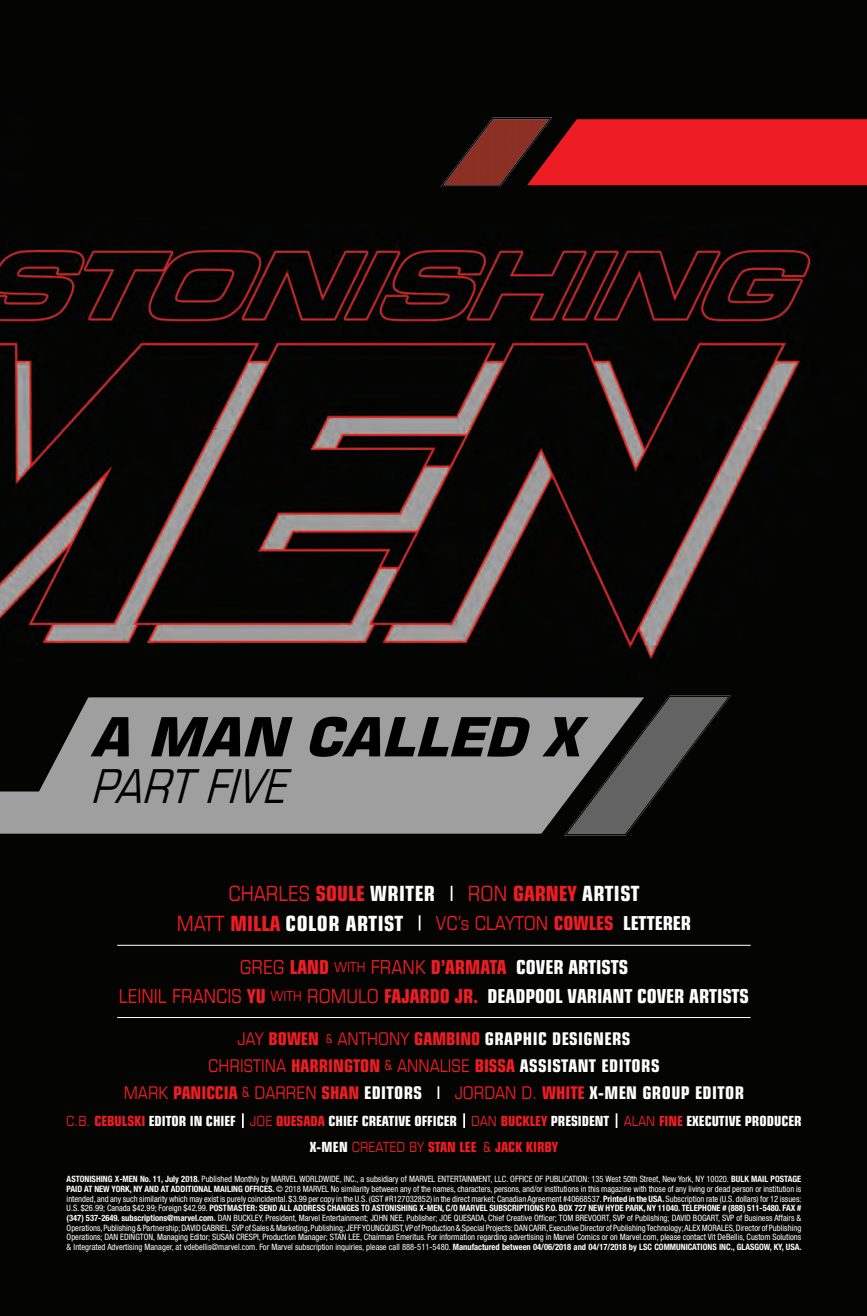
<style>
.page{position:relative;width:867px;height:1316px;background:#fff}
.page>*{position:absolute;margin:0;border:0;box-sizing:border-box;transform-origin:0 0}
.t1{font:italic 700 54.25px "Eurostile LT Pro";color:#000001}
.t2{font:italic condensed 46.73px "Eurostile LT Pro";color:#000001}
.t3{font:700 condensed 21px "Eurostile LT Pro";letter-spacing:.02em;color:#fff}
.t4{font:condensed 21px "Eurostile LT Pro";color:#ee1d23}
.t5{font:700 condensed 21px "Eurostile LT Pro";letter-spacing:.005em;color:#ee1d23}
.t6{font:700 condensed 19.25px/28.7px "Eurostile LT Pro";color:#fff;text-align:center}
.t7{font:condensed 19.25px "Eurostile LT Pro";color:#ee1d23}
.t8{font:700 condensed 17.5px "Eurostile LT Pro";letter-spacing:.025em;color:#fff}
.t9{font:condensed 17.5px "Eurostile LT Pro";color:#ee1d23}
.t10{font:700 condensed 17.5px "Eurostile LT Pro";color:#ee1d23}
.t11{font:700 condensed 14px/26.8px "Eurostile LT Pro";color:#fff;text-align:center}
.t12{font:condensed 8.75px/9.6px "Helvetica Neue LT Pro";color:#fff;text-align:justify}
.s1{font-weight:700}
.s2{font-weight:700;color:#fff}
.s3{font-weight:400}
.s4{color:#fff}
.s5{font-weight:400;color:#ee1d23}
.s6{color:#ee1d23}
.s7{font-weight:400;font-size:14px;color:#ee1d23}
.s8{font-weight:400;font-size:12.25px;color:#ee1d23}
.s9{font-size:14px}
.s10{font-weight:400;font-size:14px}
</style>
<div class="page">
<div style="left:0;top:0;width:866px;height:1315px;background:#040503"></div>
<svg style="left:0;top:694px;width:648px;height:142px;background:#8c8c8b"></svg>
<svg style="left:522px;top:117px;width:344px;height:71px;background:#d81a1f"></svg>
<img style="left:564px;top:695px;width:166px;height:140px">
<img style="left:440px;top:117px;width:112px;height:70px">
<hr style="left:117px;top:944px;width:633px;height:1px;background:#fff">
<hr style="left:117px;top:1016px;width:633px;height:1px;background:#fff">
<svg style="left:437px;top:1086px;width:2px;height:12px"></svg>
<svg style="left:242px;top:1113px;width:2px;height:14px"></svg>
<svg style="left:463px;top:1113px;width:2px;height:14px"></svg>
<svg style="left:615px;top:1113px;width:2px;height:14px"></svg>
<svg style="left:450px;top:885px;width:2px;height:15px"></svg>
<svg style="left:418px;top:915px;width:2px;height:15px"></svg>
<h1 class="t1" style="left:90px;top:703px;width:508px">A MAN CALLED X</h1>
<h2 class="t2" style="left:90px;top:759px;width:211px">PARTFIVE</h2>
<h3 class="t4" style="left:228px;top:881px;width:208px">CHARLES <span class="s1">SOULE</span> <span class="s2">WRITER</span></h3>
<h3 class="t5" style="left:467px;top:880px;width:173px"><span class="s3">RON</span> GARNEY <span class="s4">ARTIST</span></h3>
<h3 class="t3" style="left:177px;top:910px;width:228px"><span class="s5">MATT</span> <span class="s6">MILLA</span> COLOR ARTIST</h3>
<h3 class="t7" style="left:436px;top:911px;width:257px">VC’s CLAYTON <span class="s1">COWLES</span> <span class="s2">LETTERER</span></h3>
<h3 class="t6" style="left:119px;top:952px;width:631px"><span class="s5">GREG</span> <span class="s6">LAND</span> <span class="s7">WITH</span> <span class="s5">FRANK</span> <span class="s6">D’ARMATA</span> COVER ARTISTS<br><span class="s5">LEINIL FRANCIS</span> <span class="s6">YU</span> <span class="s7">WITH</span> <span class="s5">ROMULO</span> <span class="s6">FAJARDO JR.</span> DEADPOOL VARIANT COVER ARTISTS</h3>
<h3 class="t8" style="left:237px;top:1027px;width:394px"><span class="s5">JAY</span> <span class="s6">BOWEN</span> <span class="s8">&amp;</span> <span class="s5">ANTHONY</span> <span class="s6">GAMBINO</span> GRAPHIC DESIGNERS</h3>
<h3 class="t9" style="left:208px;top:1055px;width:452px">CHRISTINA <span class="s1">HARRINGTON</span> <span class="s9">&amp;</span> ANNALISE <span class="s1">BISSA</span> <span class="s2">ASSISTANT EDITORS</span></h3>
<h3 class="t10" style="left:124px;top:1081px;width:300px"><span class="s3">MARK</span> PANICCIA <span class="s10">&amp;</span> <span class="s3">DARREN</span> SHAN <span class="s4">EDITORS</span></h3>
<h3 class="t8" style="left:454px;top:1081px;width:291px"><span class="s5">JORDAN D.</span> <span class="s6">WHITE</span> X-MEN GROUP EDITOR</h3>
<h3 class="t11" style="left:66px;top:1106px;width:736px"><span class="s5">C.B.</span> <span class="s6">CEBULSKI</span> EDITOR IN CHIEF <span class="s5">JOE</span> <span class="s6">QUESADA</span> CHIEF CREATIVE OFFICER <span class="s5">DAN</span> <span class="s6">BUCKLEY</span> PRESIDENT <span class="s5">ALAN</span> <span class="s6">FINE</span> EXECUTIVE PRODUCER<br>X-MEN <span class="s5">CREATED BY</span> <span class="s6">STAN LEE</span> <span class="s5">&amp;</span> <span class="s6">JACK KIRBY</span></h3>
<p class="t12" style="left:67px;top:1174px;width:736px"><span class="s1">ASTONISHING X-MEN No. 11, July 2018.</span> Published Monthly by MARVEL WORLDWIDE, INC., a subsidiary of MARVEL ENTERTAINMENT, LLC. OFFICE OF PUBLICATION: 135 West 50th Street, New York, NY 10020. <span class="s1">BULK MAIL POSTAGE PAID AT NEW YORK, NY AND AT ADDITIONAL MAILING OFFICES.</span> © 2018 MARVEL No similarity between any of the names, characters, persons, and/or institutions in this magazine with those of any living or dead person or institution is intended, and any such similarity which may exist is purely coincidental. $3.99 per copy in the U.S. (GST #R127032852) in the direct market; Canadian Agreement #40668537. <span class="s1">Printed in the USA.</span> Subscription rate (U.S. dollars) for 12 issues:<br>U.S. $26.99; Canada $42.99; Foreign $42.99. <span class="s1">POSTMASTER: SEND ALL ADDRESS CHANGES TO ASTONISHING X-MEN, C/O MARVEL SUBSCRIPTIONS P.O. BOX 727 NEW HYDE PARK, NY 11040. TELEPHONE # (888) 511-5480. FAX # (347) 537-2649. subscriptions@marvel.com.</span> DAN BUCKLEY, President, Marvel Entertainment; JOHN NEE, Publisher; JOE QUESADA, Chief Creative Officer; TOM BREVOORT, SVP of Publishing; DAVID BOGART, SVP of Business Affairs &amp; Operations, Publishing &amp; Partnership; DAVID GABRIEL, SVP of Sales &amp; Marketing, Publishing; JEFF YOUNGQUIST, VP of Production &amp; Special Projects; DAN CARR, Executive Director of Publishing Technology; ALEX MORALES, Director of Publishing Operations; DAN EDINGTON, Managing Editor; SUSAN CRESPI, Production Manager; STAN LEE, Chairman Emeritus. For information regarding advertising in Marvel Comics or on Marvel.com, please contact Vit DeBellis, Custom Solutions &amp; Integrated Advertising Manager, at vdebellis@marvel.com. For Marvel subscription inquiries, please call 888-511-5480. <span class="s1">Manufactured between 04/06/2018 and 04/17/2018 by LSC COMMUNICATIONS INC., GLASGOW, KY, USA.</span></p>
</div>
